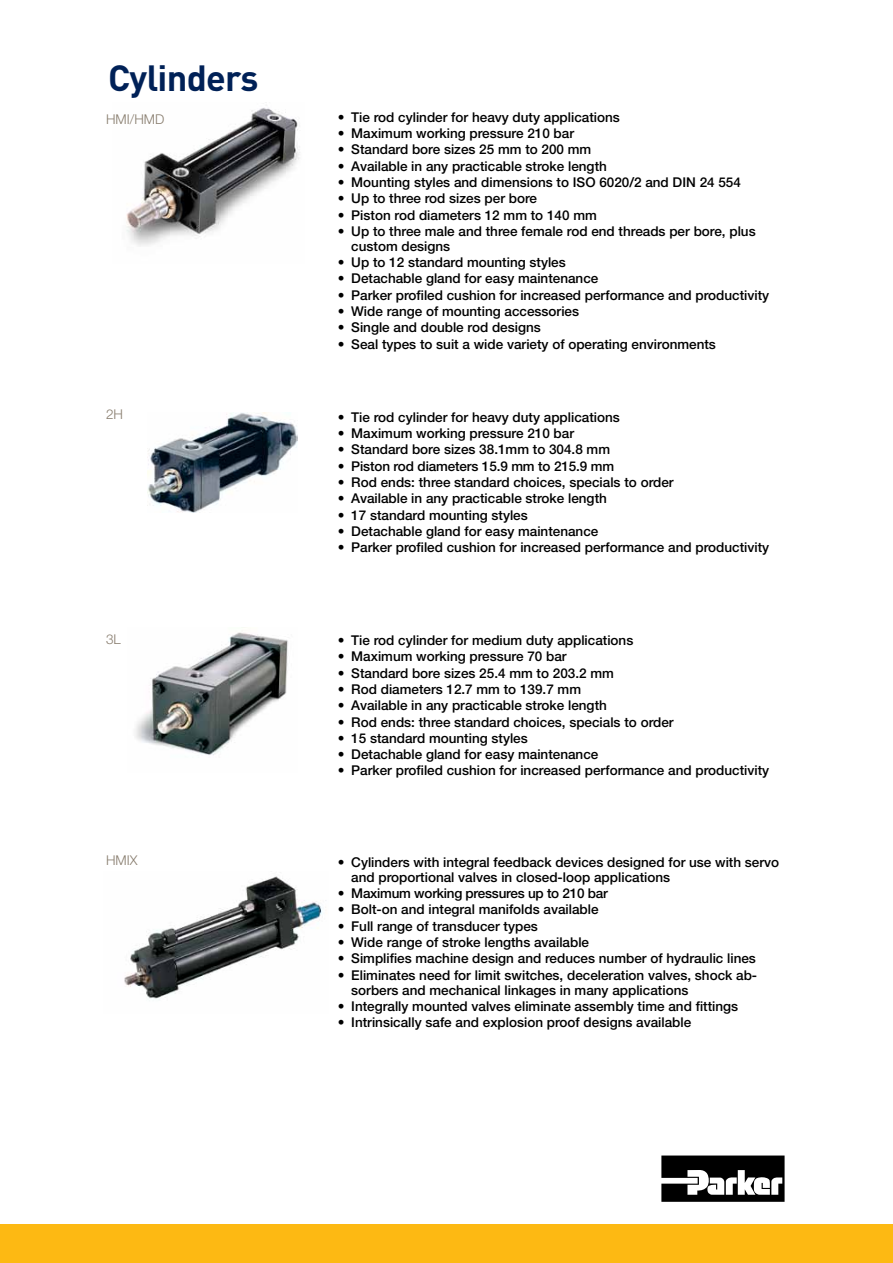
<style>
.page{position:relative;width:893px;height:1263px;background:#fff}
.page>*{position:absolute;margin:0;border:0;box-sizing:border-box;transform-origin:0 0}
.t1{font:700 36px "DINOT";letter-spacing:-.02em;color:#002157}
.t2{font:500 13.5px/15px "Helvetica Neue LT Std";color:#000}
.t3{font:500 13.5px "Helvetica Neue LT Std";letter-spacing:-.02em;color:#000}
.t4{font:300 13.5px "Helvetica Neue LT Std";color:#887d6e}
</style>
<div class="page">
<svg style="left:661px;top:1155px;width:124px;height:47px"></svg>
<div style="left:0;top:1225px;width:893px;height:38px;background:#fdb913"></div>
<img style="left:126px;top:108px;width:174px;height:139px">
<img style="left:124px;top:876px;width:202px;height:123px">
<img style="left:135px;top:630px;width:153px;height:125px">
<img style="left:147px;top:412px;width:151px;height:101px">
<h1 class="t1" style="left:108px;top:54px;width:152px">Cylinders</h1>
<p class="t4" style="left:106px;top:111px;width:60px">HMI/HMD</p>
<p class="t2" style="left:338px;top:109px;width:284px">• Tie rod cylinder for heavy duty applications</p>
<p class="t2" style="left:338px;top:126px;width:238px">• Maximum working pressure 210 bar</p>
<p class="t2" style="left:338px;top:142px;width:255px">• Standard bore sizes 25 mm to 200 mm</p>
<p class="t2" style="left:338px;top:158px;width:271px">• Available in any practicable stroke length</p>
<p class="t2" style="left:338px;top:175px;width:405px">• Mounting styles and dimensions to ISO 6020/2 and DIN 24 554</p>
<p class="t2" style="left:338px;top:191px;width:201px">• Up to three rod sizes per bore</p>
<p class="t2" style="left:338px;top:207px;width:261px">• Piston rod diameters 12 mm to 140 mm</p>
<p class="t2" style="left:351px;top:223px;width:406px;text-indent:-14px">• Up to three male and three female rod end threads per bore, plus custom designs</p>
<p class="t2" style="left:338px;top:255px;width:230px">• Up to 12 standard mounting styles</p>
<p class="t2" style="left:338px;top:271px;width:262px">• Detachable gland for easy maintenance</p>
<p class="t2" style="left:338px;top:287px;width:433px">• Parker profiled cushion for increased performance and productivity</p>
<p class="t2" style="left:338px;top:304px;width:243px">• Wide range of mounting accessories</p>
<p class="t2" style="left:338px;top:320px;width:205px">• Single and double rod designs</p>
<p class="t2" style="left:338px;top:336px;width:380px">• Seal types to suit a wide variety of operating environments</p>
<p class="t4" style="left:106px;top:406px;width:19px">2H</p>
<p class="t2" style="left:338px;top:409px;width:284px">• Tie rod cylinder for heavy duty applications</p>
<p class="t2" style="left:338px;top:426px;width:238px">• Maximum working pressure 210 bar</p>
<p class="t2" style="left:338px;top:442px;width:274px">• Standard bore sizes 38.1mm to 304.8 mm</p>
<p class="t2" style="left:338px;top:458px;width:278px">• Piston rod diameters 15.9 mm to 215.9 mm</p>
<p class="t2" style="left:338px;top:475px;width:337px">• Rod ends: three standard choices, specials to order</p>
<p class="t2" style="left:338px;top:491px;width:271px">• Available in any practicable stroke length</p>
<p class="t2" style="left:338px;top:507px;width:192px">• 17 standard mounting styles</p>
<p class="t2" style="left:338px;top:523px;width:262px">• Detachable gland for easy maintenance</p>
<p class="t2" style="left:338px;top:540px;width:433px">• Parker profiled cushion for increased performance and productivity</p>
<p class="t4" style="left:106px;top:631px;width:16px">3L</p>
<p class="t2" style="left:338px;top:633px;width:297px">• Tie rod cylinder for medium duty applications</p>
<p class="t2" style="left:338px;top:649px;width:230px">• Maximum working pressure 70 bar</p>
<p class="t2" style="left:338px;top:665px;width:278px">• Standard bore sizes 25.4 mm to 203.2 mm</p>
<p class="t2" style="left:338px;top:681px;width:245px">• Rod diameters 12.7 mm to 139.7 mm</p>
<p class="t2" style="left:338px;top:698px;width:271px">• Available in any practicable stroke length</p>
<p class="t2" style="left:338px;top:714px;width:337px">• Rod ends: three standard choices, specials to order</p>
<p class="t2" style="left:338px;top:730px;width:192px">• 15 standard mounting styles</p>
<p class="t2" style="left:338px;top:747px;width:262px">• Detachable gland for easy maintenance</p>
<p class="t2" style="left:338px;top:763px;width:433px">• Parker profiled cushion for increased performance and productivity</p>
<p class="t4" style="left:106px;top:852px;width:33px">HMIX</p>
<p class="t2" style="left:351px;top:854px;width:429px;text-indent:-14px">• Cylinders with integral feedback devices designed for use with servo and proportional valves in closed-loop applications</p>
<p class="t3" style="left:338px;top:885px;width:272px">• Maximum working pressures up to 210 bar</p>
<p class="t2" style="left:338px;top:902px;width:262px">• Bolt-on and integral manifolds available</p>
<p class="t2" style="left:338px;top:918px;width:202px">• Full range of transducer types</p>
<p class="t2" style="left:338px;top:934px;width:253px">• Wide range of stroke lengths available</p>
<p class="t2" style="left:338px;top:951px;width:420px">• Simplifies machine design and reduces number of hydraulic lines</p>
<p class="t2" style="left:351px;top:967px;width:407px;text-indent:-14px">• Eliminates need for limit switches, deceleration valves, shock ab&shy;sorbers and mechanical linkages in many applications</p>
<p class="t2" style="left:338px;top:998px;width:402px">• Integrally mounted valves eliminate assembly time and fittings</p>
<p class="t2" style="left:338px;top:1015px;width:355px">• Intrinsically safe and explosion proof designs available</p>
</div>
